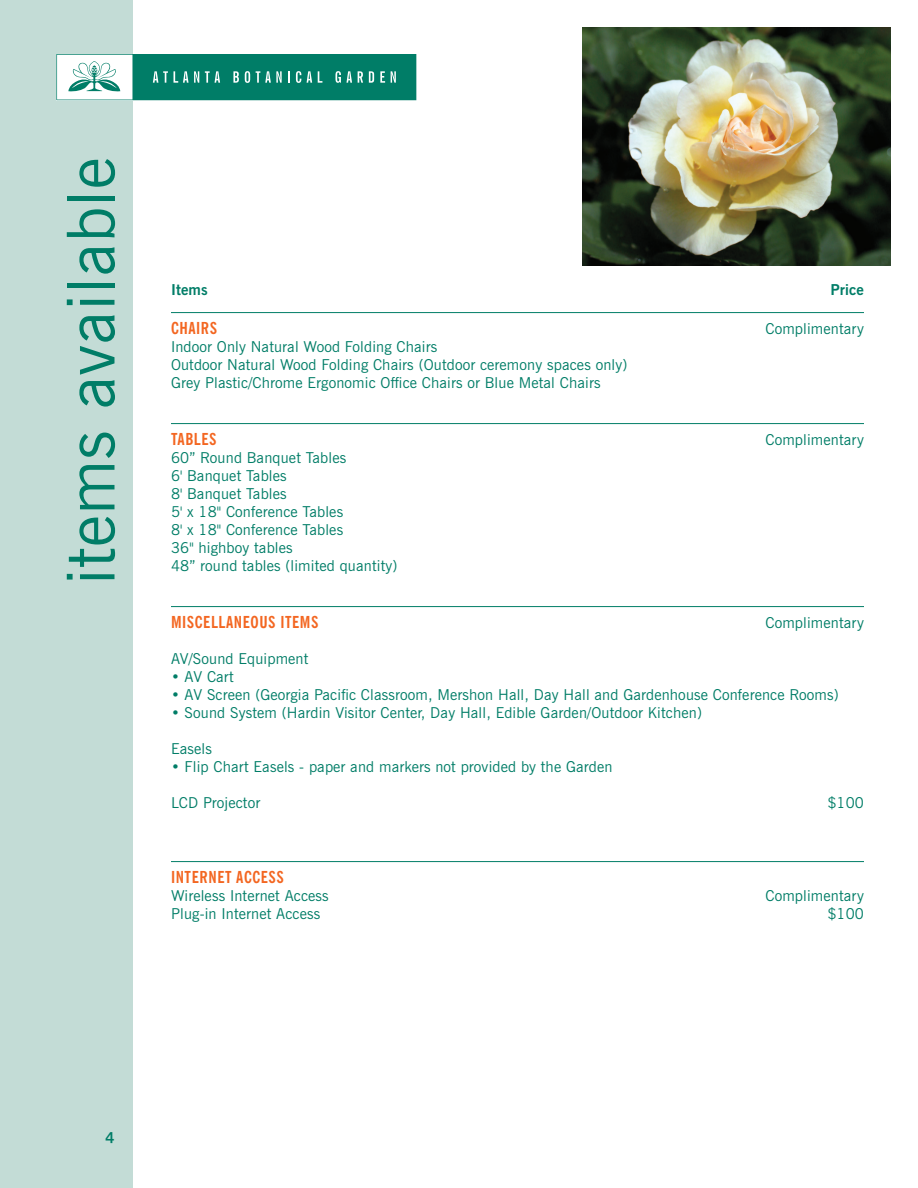
<style>
.page{position:relative;width:918px;height:1188px;background:#fff}
.page>*{position:absolute;margin:0;border:0;box-sizing:border-box;transform-origin:0 0}
.t1{font:66px "News Gothic BT";letter-spacing:.01em;color:#007d67}
.Paragraph_Style_1{font:700 condensed 16.5px "News Gothic BT";letter-spacing:.035em;color:#f36621}
.Paragraph_Style_1-2{font:15px "News Gothic BT";letter-spacing:.01em;color:#007d67}
.t2{font:700 15px "News Gothic BT";letter-spacing:.01em;color:#007d67}
</style>
<div class="page">
<div style="left:0;top:0;width:132px;height:1188px;background:#c3dcd6"></div>
<svg style="left:56px;top:54px;width:360px;height:46px;background:#379988"></svg>
<hr style="left:171px;top:312px;width:693px;height:1px;background:#007d67">
<hr style="left:171px;top:423px;width:693px;height:1px;background:#007d67">
<hr style="left:171px;top:606px;width:693px;height:1px;background:#007d67">
<hr style="left:171px;top:861px;width:693px;height:1px;background:#007d67">
<img style="left:582px;top:27px;width:309px;height:239px">
<p class="t1" style="left:51px;top:585px;width:429px;rotate:-90deg">items available</p>
<p class="t2" style="left:171px;top:280px;width:38px">Items</p>
<p class="t2" style="left:830px;top:280px;width:35px">Price</p>
<p class="Paragraph_Style_1" style="left:171px;top:318px;width:48px">CHAIRS</p>
<p class="Paragraph_Style_1-2" style="left:765px;top:320px;width:100px">Complimentary</p>
<p class="Paragraph_Style_1-2" style="left:171px;top:338px;width:268px">Indoor Only Natural Wood Folding Chairs</p>
<p class="Paragraph_Style_1-2" style="left:171px;top:356px;width:458px">Outdoor Natural Wood Folding Chairs (Outdoor ceremony spaces only)</p>
<p class="Paragraph_Style_1-2" style="left:171px;top:374px;width:431px">Grey Plastic/Chrome Ergonomic Office Chairs or Blue Metal Chairs</p>
<p class="Paragraph_Style_1" style="left:171px;top:429px;width:47px">TABLES</p>
<p class="Paragraph_Style_1-2" style="left:765px;top:431px;width:100px">Complimentary</p>
<p class="Paragraph_Style_1-2" style="left:171px;top:449px;width:177px">60” Round Banquet Tables</p>
<p class="Paragraph_Style_1-2" style="left:171px;top:467px;width:117px">6' Banquet Tables</p>
<p class="Paragraph_Style_1-2" style="left:171px;top:485px;width:117px">8' Banquet Tables</p>
<p class="Paragraph_Style_1-2" style="left:171px;top:503px;width:174px">5' x 18" Conference Tables</p>
<p class="Paragraph_Style_1-2" style="left:171px;top:521px;width:174px">8' x 18" Conference Tables</p>
<p class="Paragraph_Style_1-2" style="left:171px;top:539px;width:123px">36" highboy tables</p>
<p class="Paragraph_Style_1-2" style="left:171px;top:557px;width:228px">48” round tables (limited quantity)</p>
<p class="Paragraph_Style_1" style="left:171px;top:612px;width:149px">MISCELLANEOUS ITEMS</p>
<p class="Paragraph_Style_1-2" style="left:765px;top:614px;width:100px">Complimentary</p>
<p class="Paragraph_Style_1-2" style="left:171px;top:650px;width:139px">AV/Sound Equipment</p>
<p class="Paragraph_Style_1-2" style="left:171px;top:668px;width:64px">• AV Cart</p>
<p class="Paragraph_Style_1-2" style="left:171px;top:686px;width:669px">• AV Screen (Georgia Pacific Classroom, Mershon Hall, Day Hall and Gardenhouse Conference Rooms)</p>
<p class="Paragraph_Style_1-2" style="left:171px;top:704px;width:532px">• Sound System (Hardin Visitor Center, Day Hall, Edible Garden/Outdoor Kitchen)</p>
<p class="Paragraph_Style_1-2" style="left:171px;top:740px;width:42px">Easels</p>
<p class="Paragraph_Style_1-2" style="left:171px;top:758px;width:443px">• Flip Chart Easels - paper and markers not provided by the Garden</p>
<p class="Paragraph_Style_1-2" style="left:171px;top:794px;width:91px">LCD Projector</p>
<p class="Paragraph_Style_1-2" style="left:827px;top:794px;width:38px">$100</p>
<p class="Paragraph_Style_1" style="left:171px;top:867px;width:114px">INTERNET ACCESS</p>
<p class="Paragraph_Style_1-2" style="left:171px;top:887px;width:159px">Wireless Internet Access</p>
<p class="Paragraph_Style_1-2" style="left:765px;top:887px;width:100px">Complimentary</p>
<p class="Paragraph_Style_1-2" style="left:171px;top:905px;width:151px">Plug-in Internet Access</p>
<p class="Paragraph_Style_1-2" style="left:827px;top:905px;width:38px">$100</p>
<p class="t2" style="left:105px;top:1129px;width:11px">4</p>
</div>
